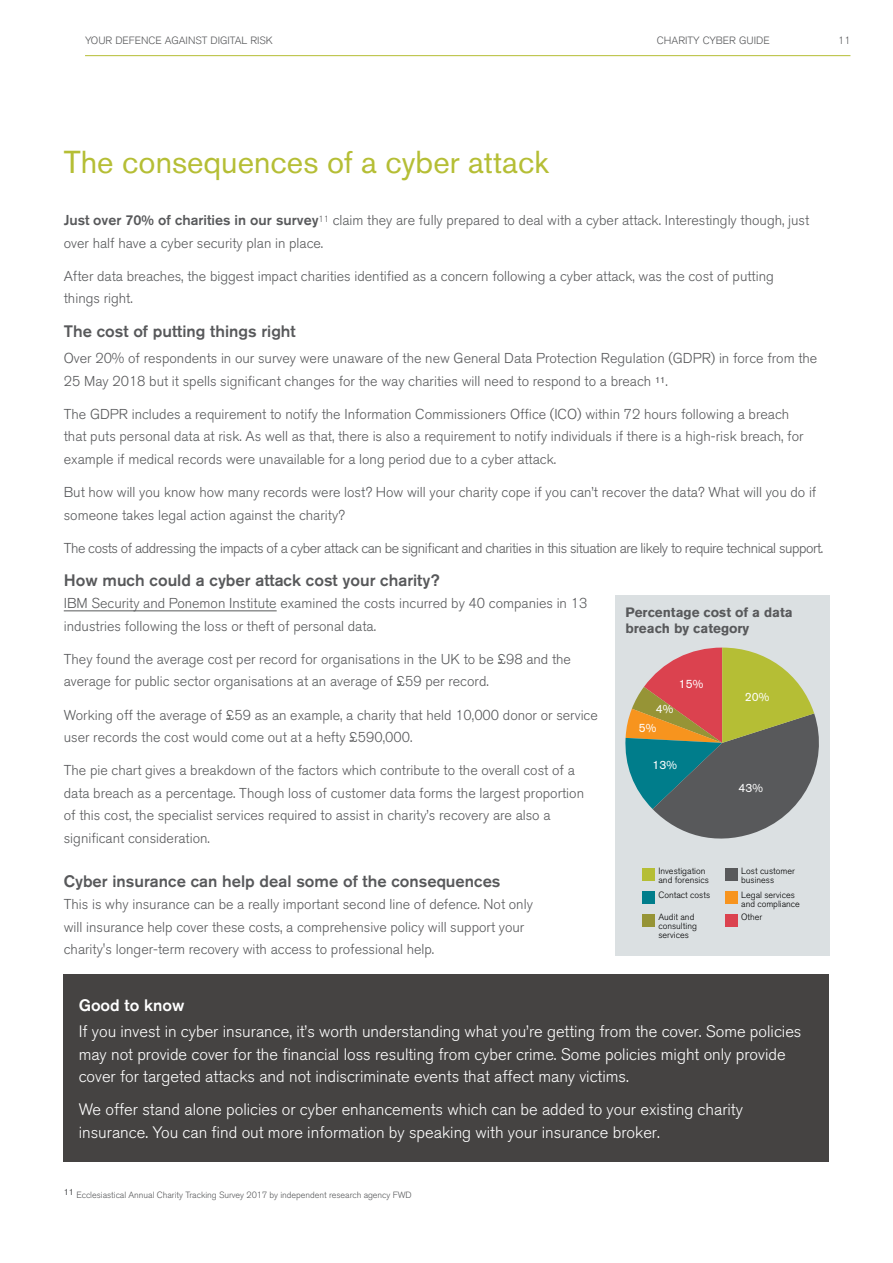
<style>
.page{position:relative;width:893px;height:1263px;background:#fff}
.page>*{position:absolute;margin:0;border:0;box-sizing:border-box;transform-origin:0 0}
.t1{font:31.5px "Akzidenz Grotesk BQ";color:#b5be35}
.t2{font:300 16.5px/22.5px "Akzidenz Grotesk BQ";color:#fff}
.t3{font:500 16.5px "Akzidenz Grotesk BQ";color:#58595b}
.t4{font:500 16.5px "Akzidenz Grotesk BQ";color:#fff}
.t5{font:300 14.25px/22.5px "Akzidenz Grotesk BQ";color:#58595b}
.t6{font:300 14.25px "Akzidenz Grotesk BQ";letter-spacing:-.03em;color:#58595b}
.t7{font:700 13.5px/16.2px "Akzidenz Grotesk BQ";color:#58595b}
.t8{font:12px "Akzidenz Grotesk BQ";color:#fff}
.t9{font:300 10.5px "Akzidenz Grotesk BQ";color:#58595b}
.t10{font:300 9px/9px "Akzidenz Grotesk BQ";color:#000}
.t11{font:300 9px "Akzidenz Grotesk BQ";letter-spacing:-.005em;color:#58595b}
.s1{font-weight:500}
</style>
<div class="page">
<hr style="left:85px;top:55px;width:765px;height:1px;background:#b5be35">
<hr style="left:64px;top:610px;width:213px;height:1px;background:#58595b">
<div style="left:64px;top:974px;width:765px;height:187px;background:#454342"></div>
<div style="left:615px;top:595px;width:214px;height:360px;background:#dbe0e2"></div>
<svg style="left:625px;top:648px;width:205px;height:197px"></svg>
<div style="left:642px;top:868px;width:13px;height:12px;background:#b5be35"></div>
<div style="left:725px;top:868px;width:13px;height:12px;background:#58595b"></div>
<div style="left:642px;top:891px;width:13px;height:13px;background:#007d8b"></div>
<div style="left:725px;top:891px;width:13px;height:13px;background:#f7941e"></div>
<div style="left:642px;top:914px;width:13px;height:12px;background:#969436"></div>
<div style="left:725px;top:914px;width:13px;height:12px;background:#db424f"></div>
<p class="t9" style="left:85px;top:34px;width:189px">YOUR DEFENCE AGAINST DIGITAL RISK</p>
<p class="t9" style="left:657px;top:34px;width:114px">CHARITY CYBER GUIDE</p>
<p class="t9" style="left:838px;top:34px;width:14px">11</p>
<h1 class="t1" style="left:64px;top:143px;width:487px">The consequences of a cyber attack</h1>
<p class="t5" style="left:64px;top:209px;width:747px"><span class="s1">Just over 70% of charities in our survey</span><sup>11</sup> claim they are fully prepared to deal with a cyber attack. Interestingly though, just over half have a cyber security plan in place.</p>
<p class="t5" style="left:64px;top:265px;width:712px">After data breaches, the biggest impact charities identified as a concern following a cyber attack, was the cost of putting things right.</p>
<p class="t3" style="left:64px;top:321px;width:233px">The cost of putting things right</p>
<p class="t5" style="left:64px;top:347px;width:755px">Over 20% of respondents in our survey were unaware of the new General Data Protection Regulation (GDPR) in force from the<br>25 May 2018 but it spells significant changes for the way charities will need to respond to a breach <sup>11</sup>.</p>
<p class="t5" style="left:64px;top:403px;width:741px">The GDPR includes a requirement to notify the Information Commissioners Office (ICO) within 72 hours following a breach that puts personal data at risk. As well as that, there is also a requirement to notify individuals if there is a high-risk breach, for example if medical records were unavailable for a long period due to a cyber attack.</p>
<p class="t5" style="left:64px;top:481px;width:754px">But how will you know how many records were lost? How will your charity cope if you can’t recover the data? What will you do if someone takes legal action against the charity?</p>
<p class="t6" style="left:64px;top:540px;width:761px">The costs of addressing the impacts of a cyber attack can be significant and charities in this situation are likely to require technical support.</p>
<p class="t3" style="left:64px;top:570px;width:377px">How much could a cyber attack cost your charity?</p>
<p class="t5" style="left:64px;top:592px;width:525px">IBM Security and Ponemon Institute examined the costs incurred by 40 companies in 13 industries following the loss or theft of personal data.</p>
<p class="t5" style="left:64px;top:648px;width:509px">They found the average cost per record for organisations in the UK to be £98 and the average for public sector organisations at an average of £59 per record.</p>
<p class="t5" style="left:64px;top:704px;width:536px">Working off the average of £59 as an example, a charity that held 10,000 donor or service user records the cost would come out at a hefty £590,000.</p>
<p class="t5" style="left:64px;top:759px;width:522px">The pie chart gives a breakdown of the factors which contribute to the overall cost of a data breach as a percentage. Though loss of customer data forms the largest proportion of this cost, the specialist services required to assist in charity’s recovery are also a significant consideration.</p>
<p class="t3" style="left:64px;top:871px;width:438px">Cyber insurance can help deal some of the consequences</p>
<p class="t5" style="left:64px;top:893px;width:471px">This is why insurance can be a really important second line of defence. Not only will insurance help cover these costs, a comprehensive policy will support your charity's longer-term recovery with access to professional help.</p>
<p class="t7" style="left:625px;top:604px;width:169px">Percentage cost of a data breach by category</p>
<p class="t8" style="left:679px;top:677px;width:26px">15%</p>
<p class="t8" style="left:745px;top:689px;width:26px">20%</p>
<p class="t8" style="left:656px;top:702px;width:19px">4%</p>
<p class="t8" style="left:639px;top:720px;width:19px">5%</p>
<p class="t8" style="left:652px;top:757px;width:26px">13%</p>
<p class="t8" style="left:738px;top:781px;width:26px">43%</p>
<p class="t10" style="left:658px;top:867px;width:52px">Investigation and forensics</p>
<p class="t10" style="left:741px;top:867px;width:55px">Lost customer business</p>
<p class="t10" style="left:658px;top:890px;width:53px">Contact costs</p>
<p class="t10" style="left:741px;top:890px;width:60px">Legal services and compliance</p>
<p class="t10" style="left:658px;top:913px;width:40px">Audit and consulting services</p>
<p class="t10" style="left:741px;top:913px;width:23px">Other</p>
<p class="t4" style="left:79px;top:995px;width:107px">Good to know</p>
<p class="t2" style="left:79px;top:1021px;width:724px">If you invest in cyber insurance, it’s worth understanding what you’re getting from the cover. Some policies may not provide cover for the financial loss resulting from cyber crime. Some policies might only provide cover for targeted attacks and not indiscriminate events that affect many victims.</p>
<p class="t2" style="left:79px;top:1099px;width:666px">We offer stand alone policies or cyber enhancements which can be added to your existing charity insurance. You can find out more information by speaking with your insurance broker.</p>
<p class="t11" style="left:64px;top:1189px;width:349px"><sup>11</sup> Ecclesiastical Annual Charity Tracking Survey 2017 by independent research agency FWD</p>
</div>
